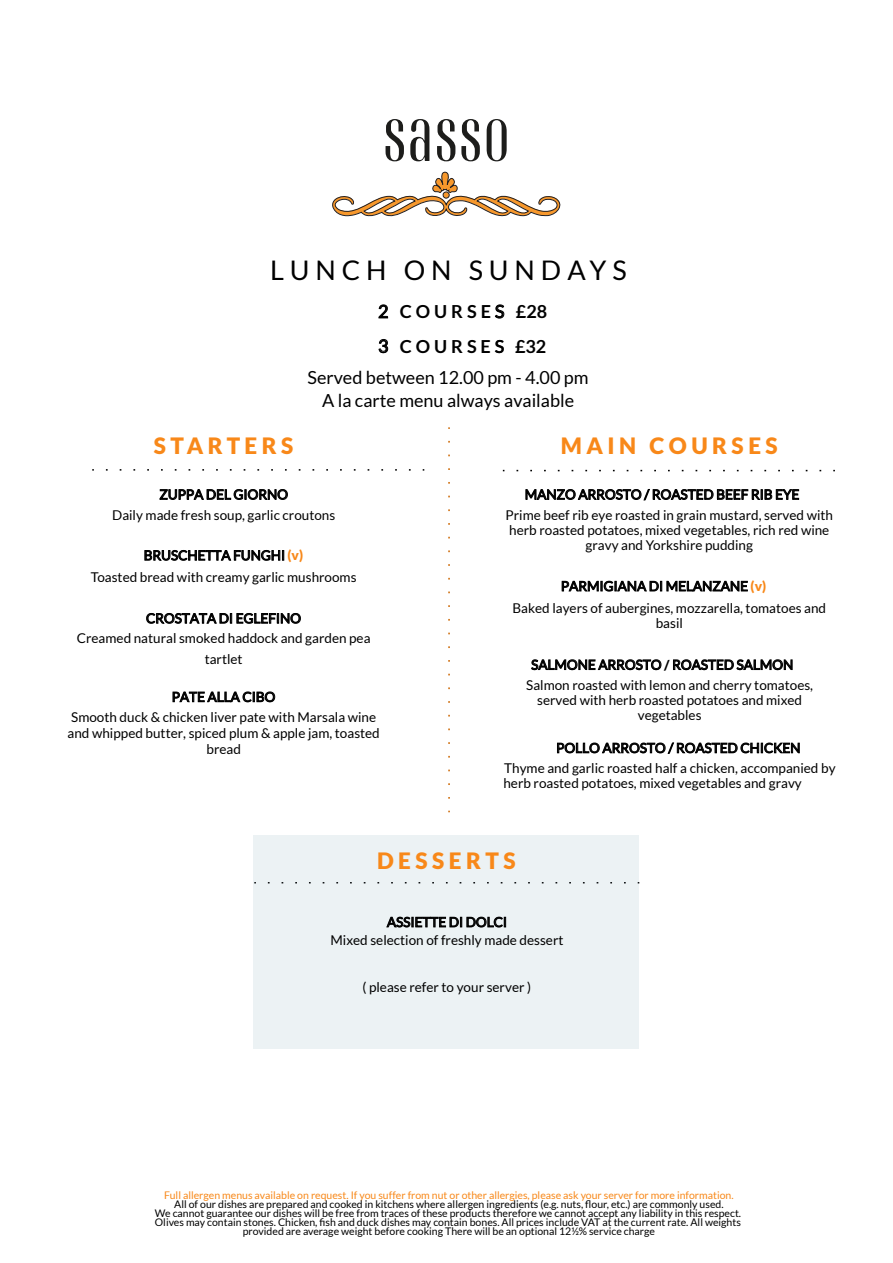
<style>
.page{position:relative;width:893px;height:1263px;background:#fff}
.page>*{position:absolute;margin:0;border:0;box-sizing:border-box;transform-origin:0 0}
.t1{font:79.95px "TT Knickerbockers Grotesk";color:#1d1d1b}
.t2{font:27px "Lato";letter-spacing:.22em;color:#000}
.t3{font:900 22.5px "Lato";letter-spacing:.2em;color:#f88819}
.t4{font:18px/22.4px "Lato";color:#000;text-align:center}
.t5{font:700 18px/34.5px "Lato";letter-spacing:.22em;color:#000}
.t6{font:13.5px/15px "Lato";color:#000;text-align:center}
.t7{font:10.5px/9px "Lato";color:#000;text-align:center}
.t8{font:10.5px "Lato";color:#f88819}
.s1{font-weight:400}
.s2{font-weight:900;color:#f88819}
.s3{font-weight:900}
</style>
<div class="page">
<svg style="left:525px;top:488px;width:274px;height:13px"></svg>
<svg style="left:562px;top:580px;width:186px;height:12px"></svg>
<svg style="left:531px;top:659px;width:130px;height:12px"></svg>
<svg style="left:673px;top:659px;width:119px;height:12px"></svg>
<svg style="left:557px;top:742px;width:243px;height:12px"></svg>
<svg style="left:159px;top:489px;width:129px;height:11px"></svg>
<svg style="left:144px;top:550px;width:140px;height:11px"></svg>
<svg style="left:146px;top:613px;width:155px;height:11px"></svg>
<svg style="left:173px;top:691px;width:102px;height:12px"></svg>
<div style="left:254px;top:835px;width:384px;height:213px;background:#ecf2f4"></div>
<svg style="left:386px;top:915px;width:120px;height:14px;background:#969a9b"></svg>
<svg style="left:378px;top:304px;width:10px;height:14px"></svg>
<svg style="left:495px;top:304px;width:9px;height:15px"></svg>
<svg style="left:378px;top:339px;width:10px;height:14px"></svg>
<svg style="left:262px;top:882px;width:363px;height:1px"></svg>
<svg style="left:448px;top:440px;width:2px;height:358px"></svg>
<svg style="left:107px;top:469px;width:304px;height:2px"></svg>
<svg style="left:517px;top:470px;width:305px;height:1px"></svg>
<svg style="left:332px;top:172px;width:228px;height:45px"></svg>
<h1 class="t1" style="left:382px;top:92px;width:130px">sasso</h1>
<h2 class="t2" style="left:270px;top:256px;width:358px">LUNCH ON SUNDAYS</h2>
<h3 class="t5" style="left:378px;top:294px;width:171px"><span class="s1">2</span> COURSE<span class="s1">S</span> £28<br><span class="s1">3</span> COURSES £32</h3>
<h3 class="t4" style="left:307px;top:366px;width:283px">Served between 12.00 pm - 4.00 pm<br>A la carte menu always available</h3>
<h3 class="t3" style="left:154px;top:433px;width:141px">STARTERS</h3>
<p class="t6" style="left:112px;top:484px;width:225px;line-height:20.1px">ZUPPA DEL GIORNO<br>Daily made fresh soup, garlic croutons</p>
<p class="t6" style="left:91px;top:544px;width:267px;line-height:21.9px">BRUSCHETTA FUNGHI <span class="s2">(v)<br></span>Toasted bread with creamy garlic mushrooms</p>
<p class="t6" style="left:77px;top:608px;width:295px;line-height:20.1px">CROSTATA DI EGLEFINO<br>Creamed natural smoked haddock and garden pea tartlet</p>
<p class="t6" style="left:71px;top:687px;width:306px;line-height:20.1px">PATE ALLA CIBO<br>Smooth duck &amp; chicken liver pate with Marsala wine</p>
<p class="t6" style="left:68px;top:725px;width:314px;line-height:16.2px">and whipped butter, spiced plum &amp; apple jam, toasted bread</p>
<h3 class="t3" style="left:561px;top:433px;width:218px">MAIN COURSES</h3>
<p class="t6" style="left:525px;top:487px;width:276px">MANZO ARROSTO / ROASTED BEEF RIB EYE</p>
<p class="t6" style="left:506px;top:508px;width:329px">Prime beef rib eye roasted in grain mustard, served with herb roasted potatoes, mixed vegetables, rich red wine gravy and Yorkshire pudding</p>
<p class="t6" style="left:561px;top:578px;width:207px">PARMIGIANA DI MELANZANE <span class="s2">(v)</span></p>
<p class="t6" style="left:512px;top:601px;width:315px">Baked layers of aubergines, mozzarella, tomatoes and basil</p>
<p class="t6" style="left:531px;top:657px;width:264px">SALMONE ARROSTO <span class="s3">/</span> ROASTED SALMON</p>
<p class="t6" style="left:526px;top:677px;width:288px">Salmon roasted with lemon and cherry tomatoes, served with herb roasted potatoes and mixed vegetables</p>
<p class="t6" style="left:556px;top:740px;width:246px">POLLO ARROSTO / ROASTED CHICKEN</p>
<p class="t6" style="left:503px;top:760px;width:334px;text-align:left">Thyme and garlic roasted half a chicken, accompanied by herb roasted potatoes, mixed vegetables and gravy</p>
<h3 class="t3" style="left:377px;top:847px;width:140px">DESSERTS</h3>
<p class="t6" style="left:330px;top:913px;width:234px;line-height:18.1px">ASSIETTE DI DOLCI<br>Mixed selection of freshly made dessert</p>
<p class="t6" style="left:362px;top:980px;width:170px">( please refer to your server )</p>
<p class="t8" style="left:164px;top:1189px;width:571px">Full allergen menus available on request. If you suffer from nut or other allergies, please ask your server for more information.</p>
<p class="t7" style="left:155px;top:1200px;width:588px">All of our dishes are prepared and cooked in kitchens where allergen ingredients (e.g. nuts, flour, etc.) are commonly used.<br>We cannot guarantee our dishes will be free from traces of these products therefore we cannot accept any liability in this respect.<br>Olives may contain stones. Chicken, fish and duck dishes may contain bones. All prices include VAT at the current rate. All weights provided are average weight before cooking There will be an optional 12½% service charge</p>
</div>
